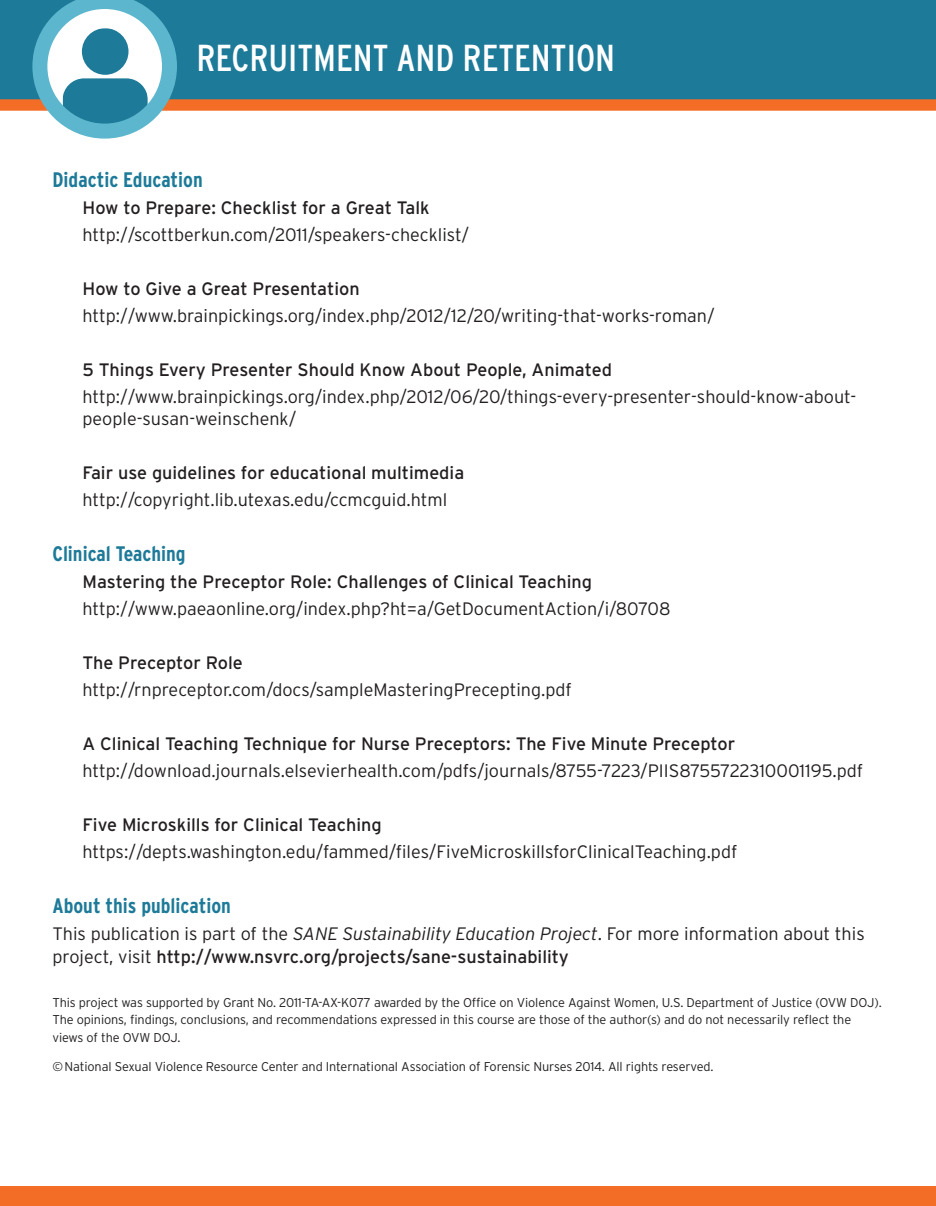
<style>
.page{position:relative;width:936px;height:1206px;background:#fff}
.page>*{position:absolute;margin:0;border:0;box-sizing:border-box;transform-origin:0 0}
.t1{font:condensed 37.5px "Interstate";color:#fff}
.t2{font:700 condensed 21px "Interstate";color:#1d7a98}
.t3{font:300 18px/22.5px "Interstate";color:#231f20}
.t4{font:18px "Interstate";color:#231f20}
.t5{font:300 12.75px/17.2px "Interstate";letter-spacing:-.01em;color:#231f20}
.s1{font-style:italic}
.s2{font-weight:400}
</style>
<div class="page">
<svg style="left:0;top:99px;width:936px;height:12px;background:#ed702e"></svg>
<div style="left:0;top:0;width:936px;height:99px;background:#1d7a98"></div>
<svg style="left:32px;top:0;width:145px;height:139px"></svg>
<div style="left:0;top:1186px;width:936px;height:20px;background:#f36d26"></div>
<p class="t1" style="left:196px;top:35px;width:420px">RECRUITMENT AND RETENTION</p>
<p class="t2" style="left:52px;top:166px;width:152px">Didactic Education</p>
<p class="t4" style="left:82px;top:196px;width:349px">How to Prepare: Checklist for a Great Talk</p>
<p class="t3" style="left:82px;top:223px;width:388px">http://scottberkun.com/2011/speakers-checklist/</p>
<p class="t4" style="left:82px;top:277px;width:279px">How to Give a Great Presentation</p>
<p class="t3" style="left:82px;top:304px;width:634px">http://www.brainpickings.org/index.php/2012/12/20/writing-that-works-roman/</p>
<p class="t4" style="left:82px;top:358px;width:531px">5 Things Every Presenter Should Know About People, Animated</p>
<p class="t3" style="left:82px;top:385px;width:775px">http://www.brainpickings.org/index.php/2012/06/20/things-every-presenter-should-know-about&shy;people-susan-weinschenk/</p>
<p class="t4" style="left:82px;top:462px;width:383px">Fair use guidelines for educational multimedia</p>
<p class="t3" style="left:82px;top:488px;width:366px">http://copyright.lib.utexas.edu/ccmcguid.html</p>
<p class="t2" style="left:52px;top:541px;width:135px">Clinical Teaching</p>
<p class="t4" style="left:82px;top:571px;width:511px">Mastering the Preceptor Role: Challenges of Clinical Teaching</p>
<p class="t3" style="left:82px;top:598px;width:590px">http://www.paeaonline.org/index.php?ht=a/GetDocumentAction/i/80708</p>
<p class="t4" style="left:82px;top:652px;width:162px">The Preceptor Role</p>
<p class="t3" style="left:82px;top:679px;width:491px">http://rnpreceptor.com/docs/sampleMasteringPrecepting.pdf</p>
<p class="t4" style="left:82px;top:733px;width:654px">A Clinical Teaching Technique for Nurse Preceptors: The Five Minute Preceptor</p>
<p class="t3" style="left:82px;top:760px;width:782px">http://download.journals.elsevierhealth.com/pdfs/journals/8755-7223/PIIS8755722310001195.pdf</p>
<p class="t4" style="left:82px;top:814px;width:301px">Five Microskills for Clinical Teaching</p>
<p class="t3" style="left:82px;top:841px;width:657px">https://depts.washington.edu/fammed/files/FiveMicroskillsforClinicalTeaching.pdf</p>
<p class="t2" style="left:52px;top:893px;width:180px">About this publication</p>
<p class="t3" style="left:52px;top:923px;width:814px">This publication is part of the <span class="s1">SANE Sustainability Education Project</span>. For more information about this project, visit <span class="s2">http://www.nsvrc.org/projects/sane-sustainability</span></p>
<p class="t5" style="left:52px;top:994px;width:831px">This project was supported by Grant No. 2011-TA-AX-K077 awarded by the Office on Violence Against Women, U.S. Department of Justice (OVW DOJ).<br>The opinions, findings, conclusions, and recommendations expressed in this course are those of the author(s) and do not necessarily reflect the views of the OVW DOJ.</p>
<p class="t5" style="left:52px;top:1058px;width:663px">©National Sexual Violence Resource Center and International Association of Forensic Nurses 2014. All rights reserved.</p>
</div>
